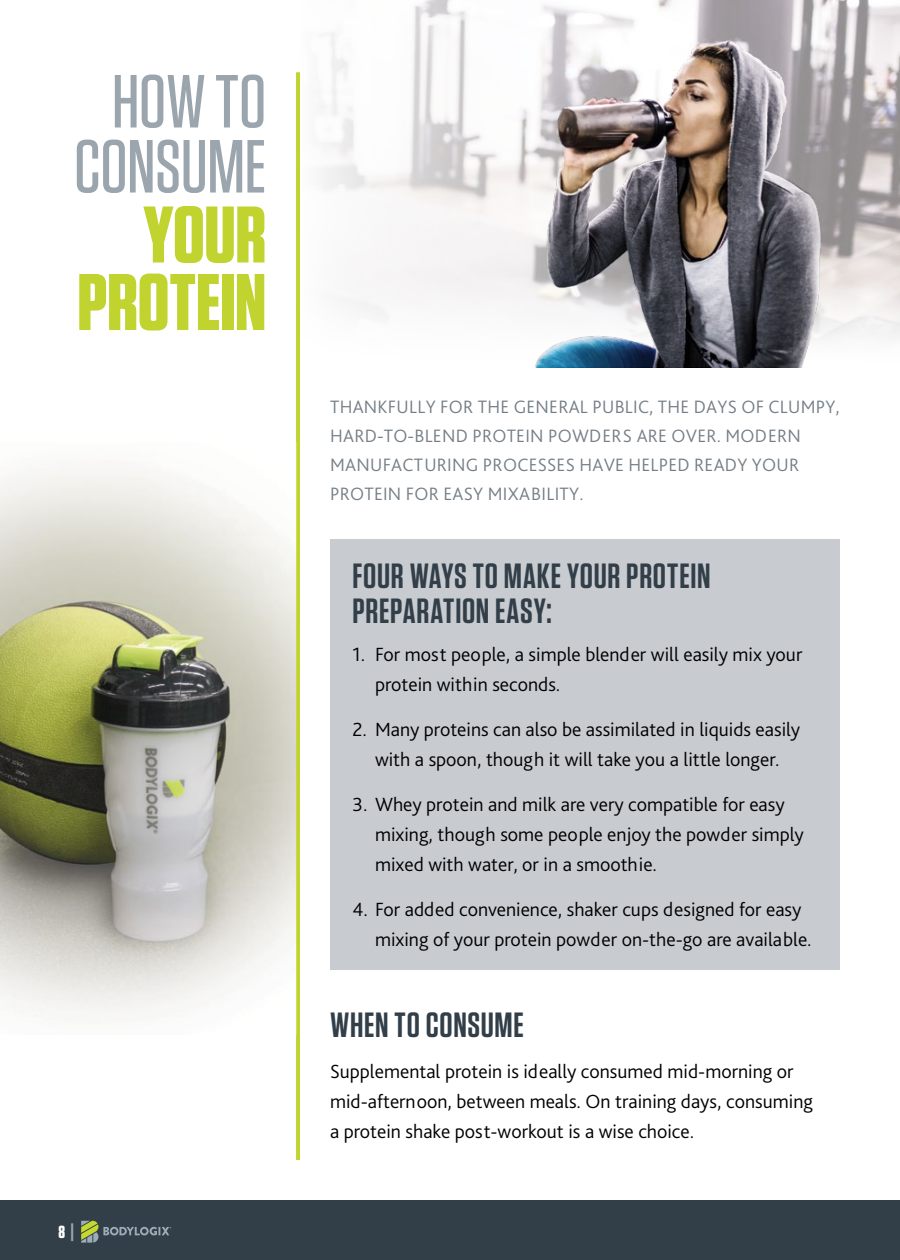
<style>
.page{position:relative;width:900px;height:1260px;background:#fff}
.page>*{position:absolute;margin:0;border:0;box-sizing:border-box;transform-origin:0 0}
.t1{font:700 80px/67.5px "Tungsten";letter-spacing:-.005em;color:#c1d32f;text-align:right}
.t2{font:500 75px/65px "Tungsten";letter-spacing:-.005em;color:#9aa5ae;text-align:center}
.t3{font:600 35px/35px "Tungsten";letter-spacing:.02em;color:#323e48}
.t4{font:300 20px/30px "Bliss Pro";color:#000}
.t5{font:300 18.75px/28.8px "Bliss Pro";letter-spacing:.015em;color:#757e86}
.t6{font:700 17.5px "Tungsten";color:#fff}
.s1{font-family:"Bliss Pro";color:#9aa5ae}
</style>
<div class="page">
<img style="left:322px;top:0;width:578px;height:368px">
<div style="left:0;top:1200px;width:900px;height:60px;background:#323e48"></div>
<svg style="left:81px;top:1221px;width:90px;height:22px"></svg>
<img style="left:0;top:467px;width:296px;height:555px">
<hr style="left:296px;top:73px;width:4px;height:1087px;background:#c1d32f">
<div style="left:330px;top:539px;width:510px;height:431px;background:#c8ccd1"></div>
<h2 class="t2" style="left:74px;top:70px;width:194px">HOW TO<br>CONSUME</h2>
<h1 class="t1" style="left:77px;top:203px;width:190px">YOUR<br>PROTEIN</h1>
<p class="t6" style="left:58px;top:1222px;width:18px">8 <span class="s1">|</span></p>
<p class="t5" style="left:330px;top:392px;width:511px">THANKFULLY FOR THE GENERAL PUBLIC, THE DAYS OF CLUMPY, HARD-TO-BLEND PROTEIN POWDERS ARE OVER. MODERN MANUFACTURING PROCESSES HAVE HELPED READY YOUR PROTEIN FOR EASY MIXABILITY.</p>
<h3 class="t3" style="left:352px;top:559px;width:360px">FOUR WAYS TO MAKE YOUR PROTEIN<br>PREPARATION EASY:</h3>
<p class="t4" style="left:375px;top:638px;width:429px;text-indent:-22px">1. For most people, a simple blender will easily mix your protein within seconds.</p>
<p class="t4" style="left:352px;top:713px;width:449px;text-align:center">2. Many proteins can also be assimilated in liquids easily with a spoon, though it will take you a little longer.</p>
<p class="t4" style="left:375px;top:788px;width:430px;text-indent:-22px">3. Whey protein and milk are very compatible for easy mixing, though some people enjoy the powder simply mixed with water, or in a smoothie.</p>
<p class="t4" style="left:375px;top:893px;width:438px;text-indent:-22px">4. For added convenience, shaker cups designed for easy mixing of your protein powder on-the-go are available.</p>
<h3 class="t3" style="left:330px;top:1008px;width:195px">WHEN TO CONSUME</h3>
<p class="t4" style="left:330px;top:1056px;width:484px">Supplemental protein is ideally consumed mid-morning or mid-afternoon, between meals. On training days, consuming a protein shake post-workout is a wise choice.</p>
</div>
